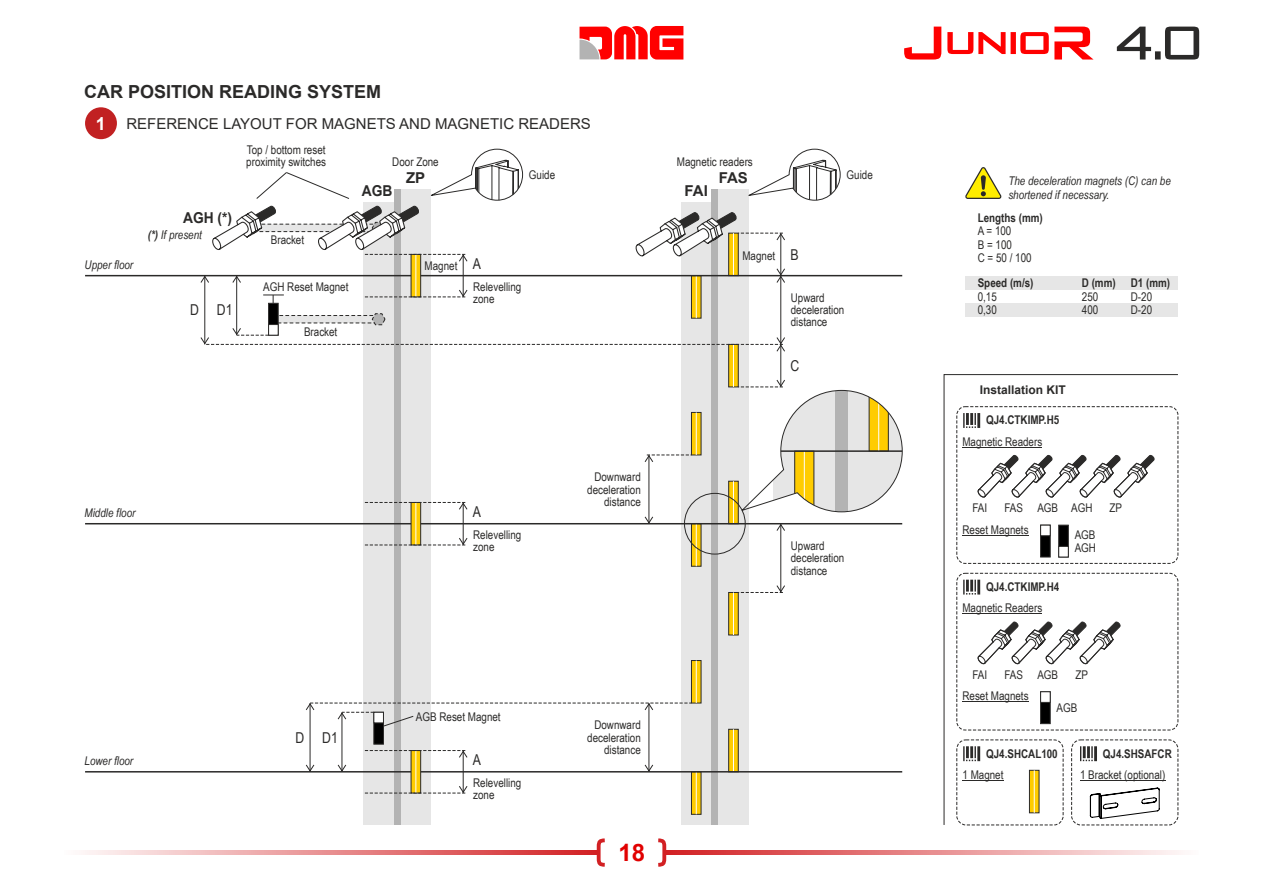
<style>
.page{position:relative;width:1263px;height:893px;background:#fff}
.page>*{position:absolute;margin:0;border:0;box-sizing:border-box;transform-origin:0 0}
.t1{font:700 24px "Arial";color:#e10000}
.t2{font:700 18px "Arial";color:#2b2a29}
.t3{font:700 18px "Arial";color:#fefefe}
.t4{font:15px "Arial";color:#2b2a29}
.t5{font:15px "Arial Narrow";color:#2b2a29}
.t6{font:700 15px "Arial";color:#2b2a29;scale:.92 1}
.t7{font:700 15px "Arial";color:#2b2a29}
.t8{font:12px/12.3px "Arial Narrow";color:#2b2a29}
.t9{font:italic 12px/13.5px "Arial Narrow";color:#2b2a29}
.t10{font:700 12px "Arial Narrow";color:#2b2a29}
.t11{font:700 12px "Arial";color:#2b2a29}
.s1{font-weight:700}
</style>
<div class="page">
<svg style="left:669px;top:850px;width:510px;height:5px;background:#e78a8c"></svg>
<svg style="left:596px;top:838px;width:9px;height:29px"></svg>
<svg style="left:658px;top:838px;width:11px;height:29px"></svg>
<svg style="left:85px;top:850px;width:514px;height:5px;background:#e6898b"></svg>
<svg style="left:579px;top:26px;width:104px;height:34px"></svg>
<svg style="left:1117px;top:27px;width:82px;height:33px"></svg>
<svg style="left:904px;top:27px;width:189px;height:33px"></svg>
<div style="left:965px;top:276px;width:213px;height:13px;background:#e6e6e6"></div>
<div style="left:965px;top:303px;width:213px;height:14px;background:#e6e6e6"></div>
<div style="left:400px;top:189px;width:31px;height:636px;background:#e6e6e6"></div>
<div style="left:363px;top:202px;width:31px;height:623px;background:#e6e6e6"></div>
<div style="left:394px;top:189px;width:6px;height:636px;background:#b3b3b3"></div>
<div style="left:718px;top:189px;width:31px;height:636px;background:#e6e6e6"></div>
<div style="left:681px;top:202px;width:31px;height:623px;background:#e6e6e6"></div>
<div style="left:712px;top:189px;width:6px;height:636px;background:#b3b3b3"></div>
<svg style="left:691px;top:772px;width:10px;height:43px"></svg>
<hr style="left:696px;top:772px;width:1px;height:42px;background:#fefefe">
<svg style="left:728px;top:729px;width:11px;height:42px"></svg>
<hr style="left:733px;top:729px;width:1px;height:43px;background:#fefefe">
<hr style="left:85px;top:523px;width:817px;height:1px;background:#2b2a29">
<hr style="left:85px;top:275px;width:817px;height:1px;background:#2b2a29">
<hr style="left:85px;top:771px;width:817px;height:1px;background:#2b2a29">
<hr style="left:780px;top:524px;width:1px;height:68px;background:#2b2a29">
<svg style="left:728px;top:585px;width:57px;height:50px"></svg>
<hr style="left:649px;top:703px;width:1px;height:69px;background:#2b2a29">
<svg style="left:645px;top:764px;width:8px;height:7px"></svg>
<svg style="left:363px;top:750px;width:104px;height:44px"></svg>
<hr style="left:342px;top:712px;width:1px;height:60px;background:#2b2a29">
<svg style="left:338px;top:764px;width:8px;height:7px"></svg>
<hr style="left:310px;top:703px;width:1px;height:69px;background:#2b2a29">
<svg style="left:306px;top:764px;width:8px;height:7px"></svg>
<svg style="left:965px;top:167px;width:36px;height:32px"></svg>
<svg style="left:200px;top:149px;width:703px;height:418px"></svg>
<svg style="left:306px;top:660px;width:395px;height:84px"></svg>
<svg style="left:944px;top:374px;width:234px;height:451px"></svg>
<svg style="left:1090px;top:788px;width:69px;height:31px"></svg>
<hr style="left:1094px;top:746px;width:3px;height:15px;background:#2b2a29">
<svg style="left:1080px;top:746px;width:13px;height:15px"></svg>
<div style="left:1071px;top:740px;width:107px;height:85px;border:1px dashed #2b2a29;border-radius:9px"></div>
<hr style="left:1080px;top:780px;width:85px;height:1px;background:#2b2a29">
<div style="left:957px;top:740px;width:106px;height:85px;border:1px dashed #2b2a29;border-radius:9px"></div>
<div style="left:85px;top:107px;width:32px;height:32px;background:#c12122;border-radius:50%"></div>
<h2 class="t2" style="left:84px;top:85px;width:299px">CAR POSITION READING SYSTEM</h2>
<h2 class="t3" style="left:96px;top:117px;width:12px">1</h2>
<p class="t4" style="left:126px;top:118px;width:466px">REFERENCE LAYOUT FOR MAGNETS AND MAGNETIC READERS</p>
<p class="t8" style="left:246px;top:145px;width:81px">Top / bottom reset proximity switches</p>
<p class="t6" style="left:183px;top:212px;width:55px">AGH (*)</p>
<p class="t9" style="left:148px;top:229px;width:56px"><span class="s1">(*)</span> If present</p>
<p class="t8" style="left:271px;top:234px;width:35px">Bracket</p>
<p class="t8" style="left:392px;top:157px;width:48px">Door Zone</p>
<p class="t6" style="left:362px;top:185px;width:35px">AGB</p>
<p class="t7" style="left:406px;top:172px;width:21px">ZP</p>
<p class="t8" style="left:677px;top:157px;width:78px">Magnetic readers</p>
<p class="t8" style="left:529px;top:170px;width:28px">Guide</p>
<p class="t8" style="left:846px;top:170px;width:28px">Guide</p>
<p class="t7" style="left:719px;top:172px;width:31px">FAS</p>
<p class="t7" style="left:684px;top:185px;width:25px">FAI</p>
<p class="t9" style="left:85px;top:259px;width:50px">Upper floor</p>
<p class="t5" style="left:190px;top:304px;width:44px">D D1</p>
<p class="t8" style="left:263px;top:281px;width:87px">AGH Reset Magnet</p>
<p class="t8" style="left:304px;top:327px;width:35px">Bracket</p>
<p class="t8" style="left:425px;top:260px;width:34px">Magnet</p>
<p class="t5" style="left:473px;top:258px;width:10px">A</p>
<p class="t8" style="left:473px;top:281px;width:50px">Relevelling zone</p>
<p class="t8" style="left:742px;top:250px;width:34px">Magnet</p>
<p class="t5" style="left:790px;top:249px;width:10px">B</p>
<p class="t8" style="left:791px;top:293px;width:55px">Upward deceleration distance</p>
<p class="t5" style="left:790px;top:360px;width:10px">C</p>
<p class="t9" style="left:85px;top:507px;width:52px">Middle floor</p>
<p class="t5" style="left:473px;top:506px;width:10px">A</p>
<p class="t8" style="left:473px;top:529px;width:50px">Relevelling zone</p>
<p class="t8" style="left:587px;top:472px;width:55px;text-align:right">Downward deceleration distance</p>
<p class="t8" style="left:791px;top:541px;width:55px">Upward deceleration distance</p>
<p class="t9" style="left:85px;top:755px;width:50px">Lower floor</p>
<p class="t5" style="left:295px;top:732px;width:44px">D D1</p>
<p class="t8" style="left:416px;top:712px;width:86px">AGB Reset Magnet</p>
<p class="t5" style="left:473px;top:754px;width:10px">A</p>
<p class="t8" style="left:473px;top:777px;width:50px">Relevelling zone</p>
<p class="t8" style="left:587px;top:720px;width:55px;text-align:right">Downward deceleration distance</p>
<h1 class="t1" style="left:618px;top:844px;width:28px">18</h1>
<p class="t9" style="left:1008px;top:176px;width:164px">The deceleration magnets (C) can be shortened if necessary.</p>
<p class="t10" style="left:978px;top:213px;width:67px">Lengths (mm)</p>
<p class="t8" style="left:978px;top:225px;width:55px;line-height:13.6px">A = 100<br>B = 100<br>C = 50 / 100</p>
<p class="t10" style="left:978px;top:278px;width:57px">Speed (m/s)</p>
<p class="t8" style="left:978px;top:291px;width:21px;line-height:13.6px">0,15<br>0,30</p>
<p class="t10" style="left:1082px;top:278px;width:35px">D (mm)</p>
<p class="t8" style="left:1082px;top:291px;width:18px;line-height:13.6px">250<br>400</p>
<p class="t10" style="left:1131px;top:278px;width:41px">D1 (mm)</p>
<p class="t8" style="left:1131px;top:291px;width:23px;line-height:13.6px">D-20<br>D-20</p>
<p class="t11" style="left:980px;top:386px;width:88px">Installation KIT</p>
<p class="t10" style="left:986px;top:416px;width:75px">QJ4.CTKIMP.H5</p>
<p class="t8" style="left:962px;top:436px;width:81px">Magnetic Readers</p>
<p class="t8" style="left:972px;top:503px;width:16px">FAI</p>
<p class="t8" style="left:1004px;top:503px;width:89px">FAS AGB AGH</p>
<p class="t8" style="left:1109px;top:503px;width:14px">ZP</p>
<p class="t8" style="left:1075px;top:529px;width:23px;line-height:13.6px">AGB<br>AGH</p>
<p class="t8" style="left:962px;top:524px;width:68px">Reset Magnets</p>
<p class="t10" style="left:986px;top:582px;width:75px">QJ4.CTKIMP.H4</p>
<p class="t8" style="left:962px;top:603px;width:81px">Magnetic Readers</p>
<p class="t8" style="left:972px;top:670px;width:16px">FAI</p>
<p class="t8" style="left:1004px;top:670px;width:55px">FAS AGB</p>
<p class="t8" style="left:1075px;top:670px;width:14px">ZP</p>
<p class="t8" style="left:962px;top:691px;width:68px">Reset Magnets</p>
<p class="t8" style="left:1056px;top:703px;width:22px">AGB</p>
<p class="t10" style="left:986px;top:749px;width:73px">QJ4.SHCAL100</p>
<p class="t8" style="left:962px;top:770px;width:43px">1 Magnet</p>
<p class="t10" style="left:1103px;top:749px;width:70px">QJ4.SHSAFCR</p>
<p class="t8" style="left:1080px;top:770px;width:87px">1 Bracket (optional)</p>
</div>
